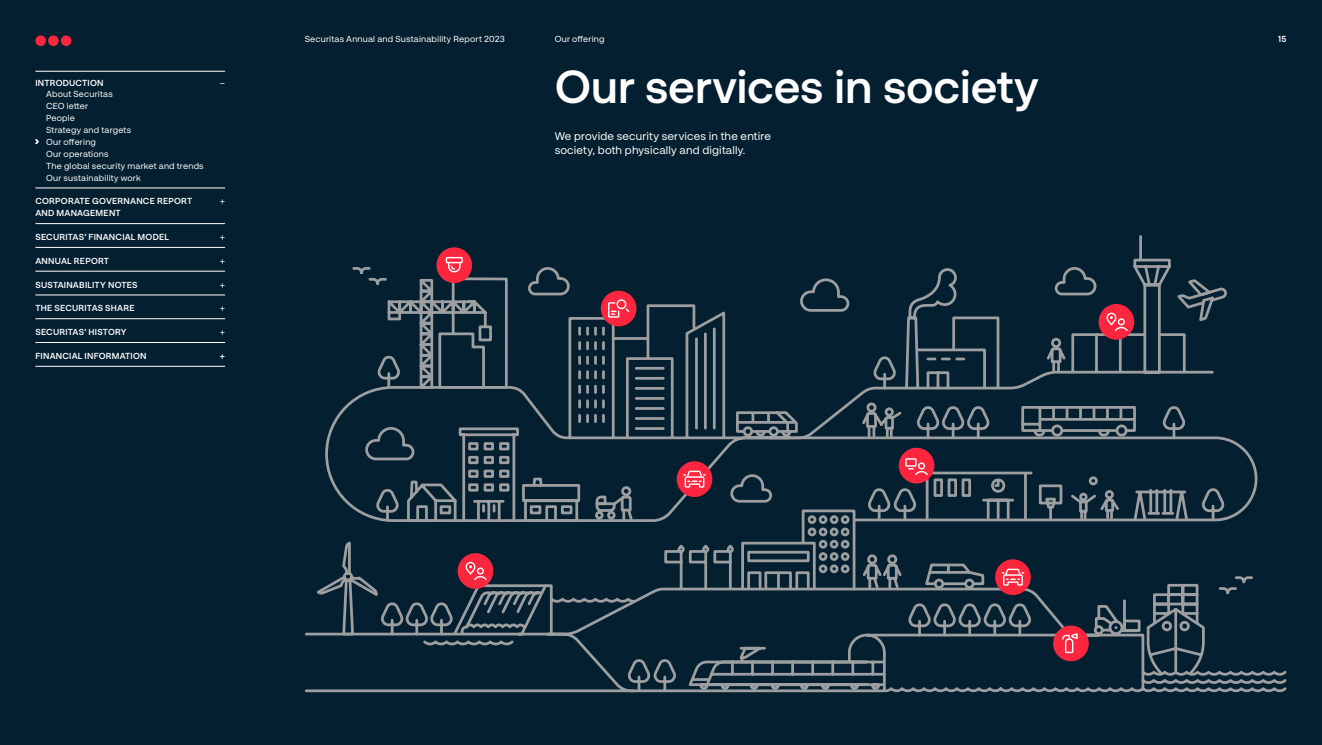
<style>
.page{position:relative;width:1322px;height:745px;background:#fff}
.page>*{position:absolute;margin:0;border:0;box-sizing:border-box;transform-origin:0 0}
.Header_2___36_36_Bold{font:700 46.25px "Securitas Pro";letter-spacing:-.005em;color:#fff}
.Body_copy___9_11_5_Regular{font:11.25px/14.4px "Securitas Pro";letter-spacing:.015em;color:#fff}
.t1{font:8.75px/11.9px "Securitas Pro";letter-spacing:.025em;color:#fff}
.t2{font:700 8.75px "Securitas Pro";letter-spacing:.02em;color:#fff}
</style>
<div class="page">
<div style="left:0;top:0;width:1322px;height:744px;background:#031f30"></div>
<svg style="left:305px;top:235px;width:949px;height:458px"></svg>
<div style="left:1098px;top:304px;width:36px;height:35px;background:#fc273f;border-radius:50%"></div>
<svg style="left:1106px;top:312px;width:21px;height:19px"></svg>
<div style="left:458px;top:552px;width:35px;height:36px;background:#fc273f;border-radius:50%"></div>
<svg style="left:465px;top:561px;width:22px;height:19px"></svg>
<div style="left:601px;top:290px;width:35px;height:36px;background:#fc273f;border-radius:50%"></div>
<svg style="left:608px;top:299px;width:21px;height:18px"></svg>
<div style="left:899px;top:447px;width:35px;height:36px;background:#fc273f;border-radius:50%"></div>
<div style="left:1053px;top:625px;width:35px;height:35px;background:#fc273f;border-radius:50%"></div>
<svg style="left:1062px;top:633px;width:15px;height:19px"></svg>
<div style="left:677px;top:461px;width:35px;height:35px;background:#fc273f;border-radius:50%"></div>
<svg style="left:683px;top:470px;width:23px;height:17px"></svg>
<div style="left:995px;top:559px;width:36px;height:35px;background:#fc273f;border-radius:50%"></div>
<svg style="left:905px;top:405px;width:231px;height:181px"></svg>
<div style="left:436px;top:247px;width:36px;height:36px;background:#fc273f;border-radius:50%"></div>
<svg style="left:446px;top:257px;width:17px;height:15px"></svg>
<svg style="left:35px;top:139px;width:4px;height:5px"></svg>
<div style="left:61px;top:35px;width:10px;height:11px;background:#fc273f;border-radius:50%"></div>
<div style="left:48px;top:35px;width:11px;height:11px;background:#fc273f;border-radius:50%"></div>
<div style="left:35px;top:35px;width:11px;height:11px;background:#fc273f;border-radius:50%"></div>
<hr style="left:35px;top:71px;width:190px;height:1px;background:#fff">
<hr style="left:35px;top:188px;width:190px;height:1px;background:#fff">
<hr style="left:35px;top:223px;width:190px;height:1px;background:#fff">
<hr style="left:35px;top:247px;width:190px;height:1px;background:#fff">
<hr style="left:35px;top:271px;width:190px;height:1px;background:#fff">
<hr style="left:35px;top:294px;width:190px;height:1px;background:#fff">
<hr style="left:35px;top:318px;width:190px;height:1px;background:#fff">
<hr style="left:35px;top:342px;width:190px;height:1px;background:#fff">
<hr style="left:35px;top:366px;width:190px;height:1px;background:#fff">
<p class="t2" style="left:35px;top:77px;width:70px">INTRODUCTION</p>
<p class="t1" style="left:220px;top:76px;width:7px">–</p>
<p class="t1" style="left:46px;top:88px;width:159px">About Securitas<br>CEO letter<br>People<br>Strategy and targets<br>Our offering<br>Our operations<br>The global security market and trends<br>Our sustainability work</p>
<p class="t2" style="left:35px;top:196px;width:158px">CORPORATE GOVERNANCE REPORT</p>
<p class="t1" style="left:220px;top:195px;width:7px">+</p>
<p class="t2" style="left:35px;top:208px;width:87px">AND MANAGEMENT</p>
<p class="t2" style="left:35px;top:231px;width:135px">SECURITAS' FINANCIAL MODEL</p>
<p class="t1" style="left:220px;top:231px;width:7px">+</p>
<p class="t2" style="left:35px;top:255px;width:75px">ANNUAL REPORT</p>
<p class="t1" style="left:220px;top:254px;width:7px">+</p>
<p class="t2" style="left:35px;top:279px;width:104px">SUSTAINABILITY NOTES</p>
<p class="t1" style="left:220px;top:278px;width:7px">+</p>
<p class="t2" style="left:35px;top:303px;width:101px">THE SECURITAS SHARE</p>
<p class="t1" style="left:220px;top:302px;width:7px">+</p>
<p class="t2" style="left:35px;top:326px;width:93px">SECURITAS' HISTORY</p>
<p class="t1" style="left:220px;top:326px;width:7px">+</p>
<p class="t2" style="left:35px;top:350px;width:113px">FINANCIAL INFORMATION</p>
<p class="t2" style="left:220px;top:350px;width:7px">+</p>
<p class="t1" style="left:305px;top:33px;width:202px">Securitas Annual and Sustainability Report 2023</p>
<p class="t1" style="left:555px;top:33px;width:51px">Our offering</p>
<p class="t2" style="left:1278px;top:34px;width:10px">15</p>
<p class="Header_2___36_36_Bold" style="left:555px;top:58px;width:485px">Our services in society</p>
<p class="Body_copy___9_11_5_Regular" style="left:555px;top:128px;width:218px">We provide security services in the entire society, both physically and digitally.</p>
</div>
